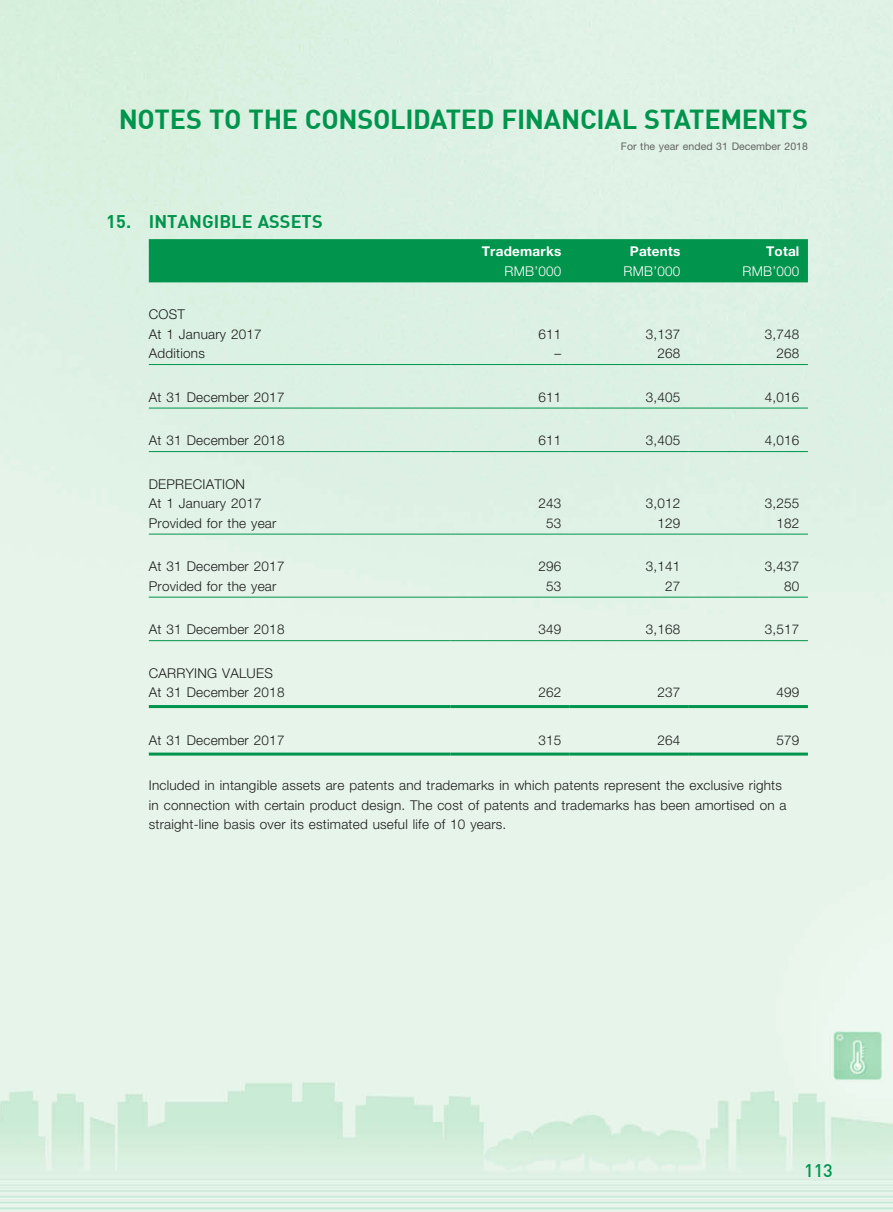
<style>
.page{position:relative;width:893px;height:1212px;background:#fff}
.page>*{position:absolute;margin:0;border:0;box-sizing:border-box;transform-origin:0 0}
.t1{font:700 27px "DIN";letter-spacing:-.01em;color:#00944c}
.t2{font:700 18px "DIN";letter-spacing:.005em;color:#00944c}
.t3{font:500 18px "DIN";color:#00944c}
.t4{font:300 13.5px/19.5px "Helvetica Neue LT Std";letter-spacing:.015em;color:#1c1c1b}
.t5{font:700 13.5px "Helvetica Neue LT Std";letter-spacing:.015em;color:#fff}
.t6{font:300 13.5px "Helvetica Neue LT Std";letter-spacing:.015em;color:#fff}
.t7{font:10.5px "Helvetica Neue LT Std";letter-spacing:.005em;color:#636362}
</style>
<div class="page">
<img style="left:0;top:0;width:893px;height:1212px">
<div style="left:149px;top:239px;width:659px;height:43px;background:#00944c"></div>
<hr style="left:149px;top:364px;width:302px;height:1px;background:#00944c">
<hr style="left:451px;top:364px;width:119px;height:1px;background:#00944c">
<hr style="left:570px;top:364px;width:119px;height:1px;background:#00944c">
<hr style="left:689px;top:364px;width:119px;height:1px;background:#00944c">
<hr style="left:149px;top:408px;width:302px;height:1px;background:#00944c">
<hr style="left:451px;top:408px;width:119px;height:1px;background:#00944c">
<hr style="left:570px;top:408px;width:119px;height:1px;background:#00944c">
<hr style="left:689px;top:408px;width:119px;height:1px;background:#00944c">
<hr style="left:149px;top:451px;width:302px;height:1px;background:#00944c">
<hr style="left:451px;top:451px;width:119px;height:1px;background:#00944c">
<hr style="left:570px;top:451px;width:119px;height:1px;background:#00944c">
<hr style="left:689px;top:451px;width:119px;height:1px;background:#00944c">
<hr style="left:149px;top:534px;width:302px;height:1px;background:#00944c">
<hr style="left:451px;top:534px;width:119px;height:1px;background:#00944c">
<hr style="left:570px;top:534px;width:119px;height:1px;background:#00944c">
<hr style="left:689px;top:534px;width:119px;height:1px;background:#00944c">
<hr style="left:149px;top:597px;width:302px;height:1px;background:#00944c">
<hr style="left:451px;top:597px;width:119px;height:1px;background:#00944c">
<hr style="left:570px;top:597px;width:119px;height:1px;background:#00944c">
<hr style="left:689px;top:597px;width:119px;height:1px;background:#00944c">
<hr style="left:149px;top:640px;width:302px;height:1px;background:#00944c">
<hr style="left:451px;top:640px;width:119px;height:1px;background:#00944c">
<hr style="left:570px;top:640px;width:119px;height:1px;background:#00944c">
<hr style="left:689px;top:640px;width:119px;height:1px;background:#00944c">
<hr style="left:149px;top:705px;width:302px;height:3px;background:#00944c">
<hr style="left:451px;top:705px;width:119px;height:3px;background:#00944c">
<hr style="left:570px;top:705px;width:119px;height:3px;background:#00944c">
<hr style="left:689px;top:705px;width:119px;height:3px;background:#00944c">
<hr style="left:149px;top:752px;width:302px;height:3px;background:#00944c">
<hr style="left:451px;top:752px;width:119px;height:3px;background:#00944c">
<hr style="left:570px;top:752px;width:119px;height:3px;background:#00944c">
<hr style="left:689px;top:752px;width:119px;height:3px;background:#00944c">
<h1 class="t1" style="left:119px;top:102px;width:691px">NOTES TO THE CONSOLIDATED FINANCIAL STATEMENTS</h1>
<p class="t7" style="left:621px;top:140px;width:189px">For the year ended 31 December 2018</p>
<h2 class="t2" style="left:106px;top:210px;width:218px">15. INTANGIBLE ASSETS</h2>
<p class="t4" style="left:149px;top:304px;width:114px">COST<br>At 1 January 2017</p>
<p class="t5" style="left:482px;top:243px;width:81px">Trademarks</p>
<p class="t5" style="left:630px;top:243px;width:52px">Patents</p>
<p class="t5" style="left:766px;top:243px;width:35px">Total</p>
<p class="t6" style="left:504px;top:263px;width:58px">RMB’000</p>
<p class="t6" style="left:623px;top:263px;width:58px">RMB’000</p>
<p class="t6" style="left:742px;top:263px;width:58px">RMB’000</p>
<p class="t4" style="left:538px;top:324px;width:24px">611</p>
<p class="t4" style="left:646px;top:324px;width:36px">3,137</p>
<p class="t4" style="left:765px;top:324px;width:36px">3,748</p>
<p class="t4" style="left:149px;top:343px;width:58px">Additions</p>
<p class="t4" style="left:555px;top:343px;width:8px">–</p>
<p class="t4" style="left:657px;top:343px;width:24px">268</p>
<p class="t4" style="left:776px;top:343px;width:24px">268</p>
<p class="t4" style="left:149px;top:387px;width:137px">At 31 December 2017</p>
<p class="t4" style="left:538px;top:387px;width:24px">611</p>
<p class="t4" style="left:646px;top:387px;width:36px">3,405</p>
<p class="t4" style="left:765px;top:387px;width:36px">4,016</p>
<p class="t4" style="left:149px;top:430px;width:137px">At 31 December 2018</p>
<p class="t4" style="left:538px;top:430px;width:24px">611</p>
<p class="t4" style="left:646px;top:430px;width:36px">3,405</p>
<p class="t4" style="left:765px;top:430px;width:36px">4,016</p>
<p class="t4" style="left:149px;top:474px;width:114px">DEPRECIATION<br>At 1 January 2017</p>
<p class="t4" style="left:538px;top:493px;width:24px">243</p>
<p class="t4" style="left:646px;top:493px;width:36px">3,012</p>
<p class="t4" style="left:765px;top:493px;width:36px">3,255</p>
<p class="t4" style="left:149px;top:513px;width:129px">Provided for the year</p>
<p class="t4" style="left:546px;top:513px;width:17px">53</p>
<p class="t4" style="left:657px;top:513px;width:24px">129</p>
<p class="t4" style="left:776px;top:513px;width:24px">182</p>
<p class="t4" style="left:149px;top:556px;width:137px">At 31 December 2017</p>
<p class="t4" style="left:538px;top:556px;width:24px">296</p>
<p class="t4" style="left:646px;top:556px;width:36px">3,141</p>
<p class="t4" style="left:765px;top:556px;width:36px">3,437</p>
<p class="t4" style="left:149px;top:576px;width:129px">Provided for the year</p>
<p class="t4" style="left:546px;top:576px;width:17px">53</p>
<p class="t4" style="left:665px;top:576px;width:17px">27</p>
<p class="t4" style="left:784px;top:576px;width:17px">80</p>
<p class="t4" style="left:149px;top:619px;width:137px">At 31 December 2018</p>
<p class="t4" style="left:538px;top:619px;width:24px">349</p>
<p class="t4" style="left:646px;top:619px;width:36px">3,168</p>
<p class="t4" style="left:765px;top:619px;width:36px">3,517</p>
<p class="t4" style="left:149px;top:663px;width:137px">CARRYING VALUES<br>At 31 December 2018</p>
<p class="t4" style="left:538px;top:682px;width:24px">262</p>
<p class="t4" style="left:657px;top:682px;width:24px">237</p>
<p class="t4" style="left:776px;top:682px;width:24px">499</p>
<p class="t4" style="left:149px;top:730px;width:137px">At 31 December 2017</p>
<p class="t4" style="left:538px;top:730px;width:24px">315</p>
<p class="t4" style="left:657px;top:730px;width:24px">264</p>
<p class="t4" style="left:776px;top:730px;width:24px">579</p>
<p class="t4" style="left:149px;top:775px;width:639px">Included in intangible assets are patents and trademarks in which patents represent the exclusive rights in connection with certain product design. The cost of patents and trademarks has been amortised on a straight-line basis over its estimated useful life of 10 years.</p>
<h2 class="t3" style="left:804px;top:1159px;width:30px">113</h2>
</div>
